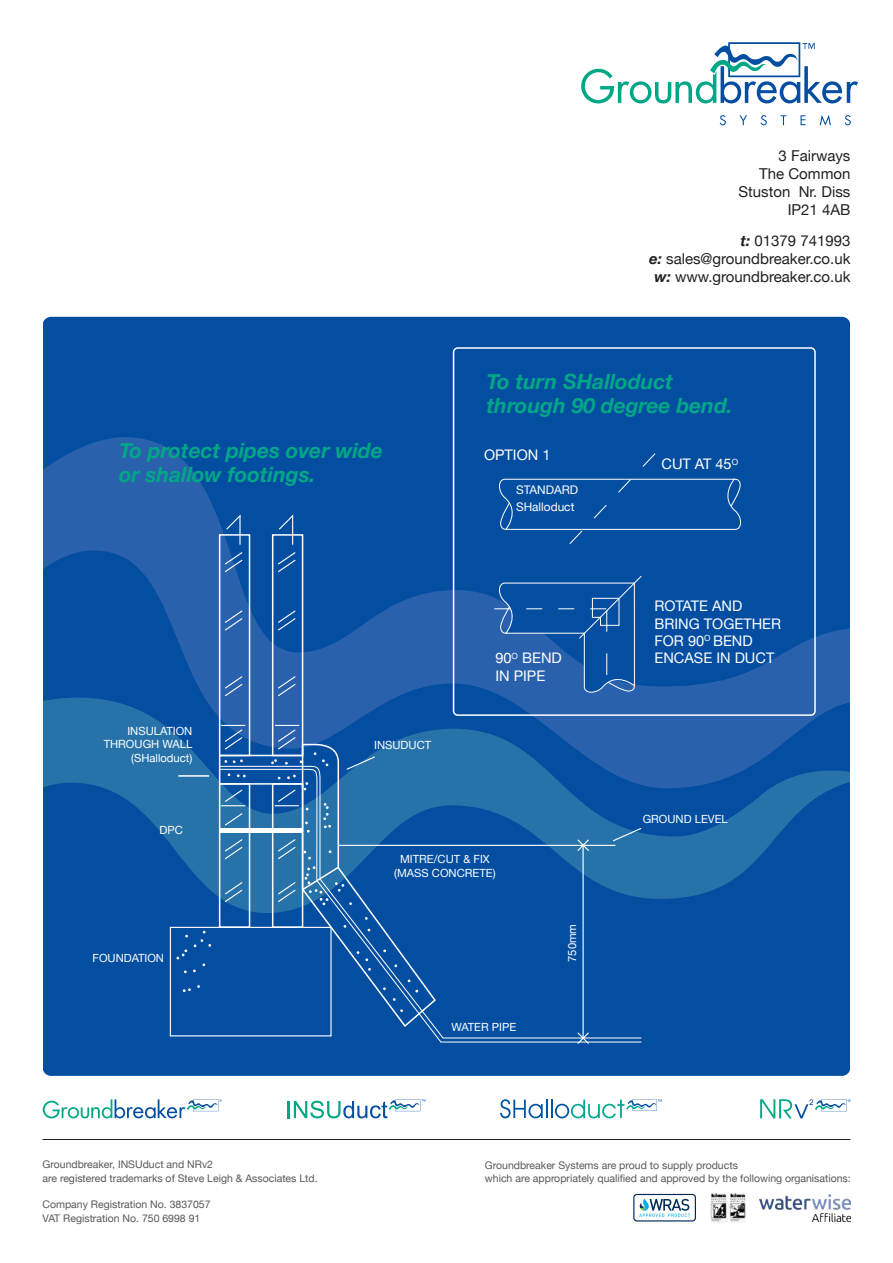
<style>
.page{position:relative;width:893px;height:1263px;background:#fff}
.page>*{position:absolute;margin:0;border:0;box-sizing:border-box;transform-origin:0 0}
.t1{font:italic 700 21px/24px "Helvetica Neue";color:#00a786}
.t2{font:15px/18px "Helvetica Neue";color:#221f1f;text-align:right}
.t3{font:14.55px/17.2px "Helvetica Neue";color:#fff}
.t4{font:11.85px/17.2px "Helvetica Neue";color:#fff}
.t5{font:11.25px/13.5px "Helvetica Neue";color:#fff;text-align:center}
.t6{font:10.5px/13.5px "Helvetica Neue";color:#57585a}
.t7{font:8.55px "Helvetica Neue";color:#fff}
.s1{font-weight:700;font-style:italic}
</style>
<div class="page">
<img style="left:711px;top:1192px;width:34px;height:30px">
<svg style="left:635px;top:1194px;width:61px;height:27px"></svg>
<hr style="left:43px;top:1139px;width:807px;height:1px;background:#221f1f">
<svg style="left:43px;top:1099px;width:179px;height:19px"></svg>
<svg style="left:288px;top:1099px;width:138px;height:19px"></svg>
<svg style="left:635px;top:1099px;width:27px;height:12px"></svg>
<svg style="left:760px;top:1099px;width:90px;height:19px"></svg>
<svg style="left:720px;top:115px;width:131px;height:11px"></svg>
<svg style="left:581px;top:42px;width:277px;height:61px"></svg>
<div style="left:43px;top:317px;width:807px;height:759px;background:#044ea2;border-radius:9px"></div>
<svg style="left:43px;top:437px;width:807px;height:257px"></svg>
<svg style="left:43px;top:694px;width:807px;height:247px"></svg>
<img style="left:760px;top:1194px;width:90px;height:27px">
<div style="left:453px;top:347px;width:363px;height:369px;border:2px solid #fff;border-radius:4px"></div>
<div style="left:170px;top:927px;width:162px;height:109px;border:1px solid #fff"></div>
<svg style="left:218px;top:743px;width:219px;height:198px"></svg>
<div style="left:219px;top:534px;width:31px;height:222px;border:2px solid #fff"></div>
<div style="left:272px;top:534px;width:31px;height:222px;border:2px solid #fff"></div>
<svg style="left:277px;top:675px;width:20px;height:22px"></svg>
<svg style="left:277px;top:609px;width:20px;height:23px"></svg>
<svg style="left:224px;top:675px;width:20px;height:22px"></svg>
<svg style="left:224px;top:609px;width:20px;height:23px"></svg>
<svg style="left:221px;top:725px;width:24px;height:26px"></svg>
<svg style="left:275px;top:725px;width:24px;height:26px"></svg>
<svg style="left:224px;top:513px;width:20px;height:60px"></svg>
<svg style="left:277px;top:513px;width:20px;height:60px"></svg>
<svg style="left:233px;top:759px;width:10px;height:4px"></svg>
<svg style="left:271px;top:759px;width:6px;height:5px"></svg>
<svg style="left:322px;top:759px;width:6px;height:7px"></svg>
<svg style="left:194px;top:939px;width:17px;height:8px"></svg>
<svg style="left:176px;top:949px;width:11px;height:10px"></svg>
<svg style="left:183px;top:988px;width:8px;height:4px"></svg>
<hr style="left:178px;top:775px;width:31px;height:2px;background:#fff">
<svg style="left:345px;top:755px;width:31px;height:11px"></svg>
<svg style="left:642px;top:827px;width:1px;height:15px"></svg>
<svg style="left:219px;top:769px;width:423px;height:273px"></svg>
<svg style="left:497px;top:694px;width:138px;height:527px"></svg>
<svg style="left:496px;top:452px;width:248px;height:93px"></svg>
<svg style="left:494px;top:575px;width:149px;height:119px"></svg>
<hr style="left:339px;top:845px;width:276px;height:1px;background:#fff">
<hr style="left:302px;top:748px;width:1px;height:40px;background:#fff">
<h2 class="t2" style="left:738px;top:148px;width:113px">3 Fairways<br>The Common<br>Stuston Nr. Diss<br>IP21 4AB</h2>
<h2 class="t2" style="left:649px;top:233px;width:203px"><span class="s1">t:</span> 01379 741993<br><span class="s1">e:</span> sales@groundbreaker.co.uk <span class="s1">w:</span> www.groundbreaker.co.uk</h2>
<h1 class="t1" style="left:119px;top:441px;width:265px">To protect pipes over wide or shallow footings.</h1>
<p class="t5" style="left:104px;top:725px;width:90px;text-align:right">INSULATION<br>THROUGH WALL (SHalloduct)</p>
<p class="t5" style="left:159px;top:825px;width:25px">DPC</p>
<p class="t5" style="left:374px;top:739px;width:59px">INSUDUCT</p>
<h1 class="t1" style="left:486px;top:371px;width:248px">To turn SHalloduct through 90 degree bend.</h1>
<h3 class="t3" style="left:484px;top:447px;width:68px">OPTION 1</h3>
<p class="t4" style="left:516px;top:482px;width:64px">STANDARD<br>SHalloduct</p>
<h3 class="t3" style="left:495px;top:651px;width:68px">90<sup>O</sup> BEND<br>IN PIPE</h3>
<p class="t7" style="left:732px;top:458px;width:8px">O</p>
<h3 class="t3" style="left:661px;top:457px;width:72px">CUT AT 45</h3>
<h3 class="t3" style="left:654px;top:599px;width:128px">ROTATE AND<br>BRING TOGETHER<br>FOR 90<sup>O</sup> BEND<br>ENCASE IN DUCT</h3>
<p class="t5" style="left:643px;top:813px;width:87px">GROUND LEVEL</p>
<p class="t5" style="left:93px;top:952px;width:73px">FOUNDATION</p>
<p class="t6" style="left:43px;top:1159px;width:277px">Groundbreaker, INSUduct and NRv2<br>are registered trademarks of Steve Leigh &amp; Associates Ltd.</p>
<p class="t6" style="left:43px;top:1198px;width:170px">Company Registration No. 3837057<br>VAT Registration No. 750 6998 91</p>
<p class="t5" style="left:394px;top:854px;width:103px">MITRE/CUT &amp; FIX (MASS CONCRETE)</p>
<p class="t5" style="left:451px;top:1021px;width:66px">WATER PIPE</p>
<p class="t5" style="left:566px;top:962px;width:39px;rotate:-90deg">750mm</p>
<p class="t6" style="left:485px;top:1159px;width:367px">Groundbreaker Systems are proud to supply products<br>which are appropriately quali昀椀ed and approved by the following organisations:</p>
</div>
